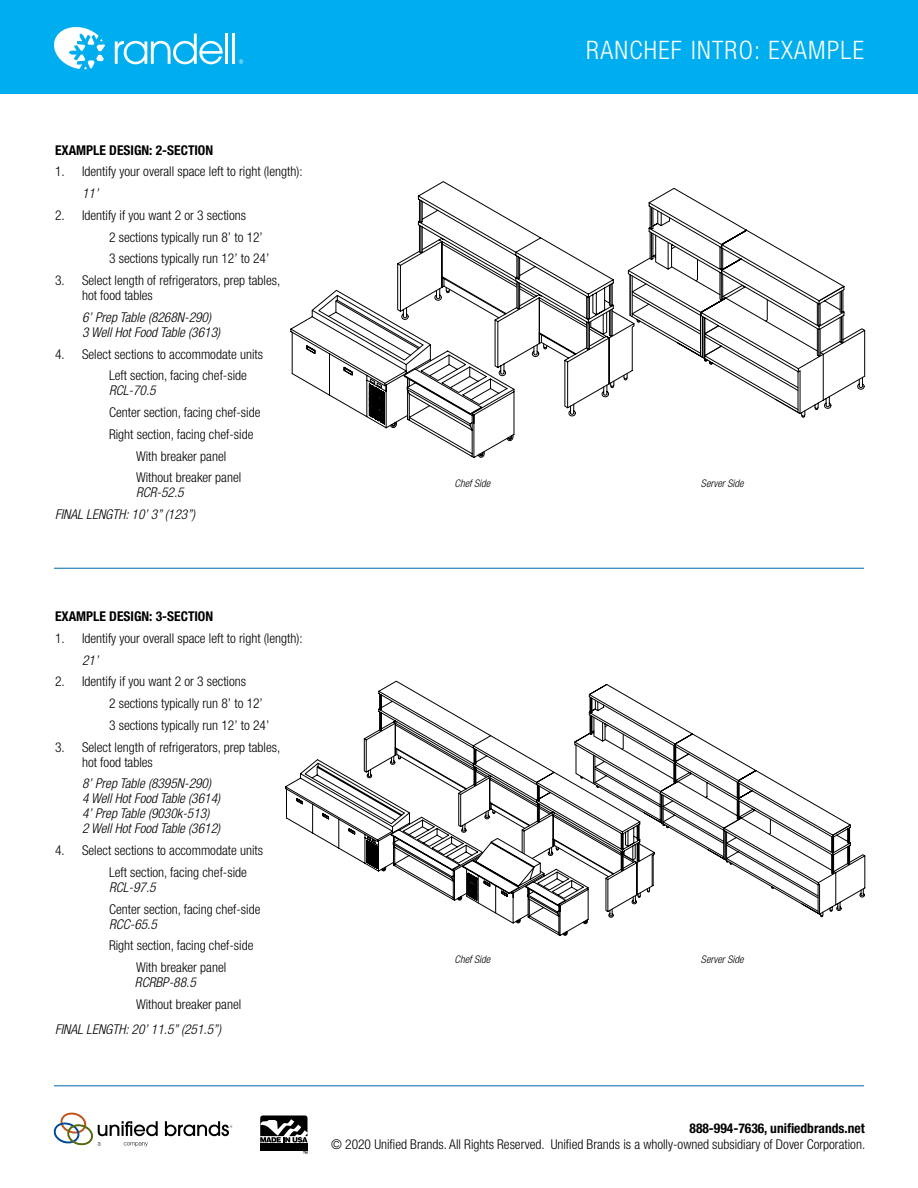
<style>
.page{position:relative;width:918px;height:1188px;background:#fff}
.page>*{position:absolute;margin:0;border:0;box-sizing:border-box;transform-origin:0 0}
.t1{font:300 condensed 25.5px "Helvetica Neue";letter-spacing:.05em;color:#fff}
.t2{font:300 condensed 13.5px/21.8px "Helvetica Neue";color:#000}
.t3{font:italic 300 condensed 13.5px/15px "Helvetica Neue";color:#000}
.t4{font:700 condensed 13.5px "Helvetica Neue";color:#000}
.t5{font:italic 300 condensed 10.5px "Helvetica Neue";color:#000}
</style>
<div class="page">
<div style="left:0;top:0;width:918px;height:94px;background:#00aeef"></div>
<hr style="left:54px;top:1085px;width:810px;height:1px;background:#0069aa">
<svg style="left:54px;top:27px;width:51px;height:42px"></svg>
<svg style="left:115px;top:34px;width:108px;height:30px"></svg>
<hr style="left:225px;top:34px;width:3px;height:30px;background:#fff">
<hr style="left:232px;top:34px;width:3px;height:30px;background:#fff">
<svg style="left:239px;top:59px;width:4px;height:5px"></svg>
<div style="left:260px;top:1143px;width:48px;height:8px;background:#000"></div>
<svg style="left:260px;top:1116px;width:48px;height:27px"></svg>
<svg style="left:303px;top:1151px;width:4px;height:3px"></svg>
<svg style="left:165px;top:1121px;width:67px;height:15px"></svg>
<svg style="left:53px;top:1112px;width:105px;height:35px"></svg>
<svg style="left:290px;top:305px;width:28px;height:77px"></svg>
<svg style="left:306px;top:308px;width:12px;height:81px"></svg>
<svg style="left:318px;top:181px;width:388px;height:277px"></svg>
<svg style="left:630px;top:206px;width:236px;height:207px"></svg>
<svg style="left:562px;top:930px;width:6px;height:6px"></svg>
<svg style="left:304px;top:693px;width:562px;height:231px"></svg>
<hr style="left:54px;top:568px;width:810px;height:1px;background:#0069aa">
<p class="t4" style="left:55px;top:142px;width:160px">EXAMPLE DESIGN: 2-SECTION</p>
<p class="t2" style="left:55px;top:161px;width:249px">1. Identify your overall space left to right (length):</p>
<p class="t3" style="left:82px;top:186px;width:18px">11’</p>
<p class="t2" style="left:109px;top:204px;width:162px;text-indent:-54px">2. Identify if you want 2 or 3 sections<br>2 sections typically run 8’ to 12’<br>3 sections typically run 12’ to 24’</p>
<p class="t2" style="left:82px;top:273px;width:200px;line-height:15px;text-indent:-27px">3. Select length of refrigerators, prep tables, hot food tables</p>
<p class="t3" style="left:82px;top:309px;width:140px">6’ Prep Table (8268N-290)<br>3 Well Hot Food Table (3613)</p>
<p class="t2" style="left:109px;top:343px;width:155px;text-indent:-54px">4. Select sections to accommodate units<br>Left section, facing chef-side</p>
<p class="t3" style="left:109px;top:383px;width:48px">RCL-70.5</p>
<p class="t2" style="left:109px;top:401px;width:153px;text-align:center">Center section, facing chef-side<br>Right section, facing chef-side<br>With breaker panel<br>Without breaker panel</p>
<p class="t3" style="left:55px;top:482px;width:142px;line-height:21.8px;text-indent:81px">RCR-52.5<br>FINAL LENGTH: 10’ 3” (123”)</p>
<h1 class="t1" style="left:586px;top:36px;width:279px">RANCHEF INTRO: EXAMPLE</h1>
<p class="t5" style="left:455px;top:478px;width:37px">Chef Side</p>
<p class="t5" style="left:701px;top:478px;width:44px">Server Side</p>
<p class="t4" style="left:55px;top:608px;width:160px">EXAMPLE DESIGN: 3-SECTION</p>
<p class="t2" style="left:55px;top:627px;width:249px">1. Identify your overall space left to right (length):</p>
<p class="t3" style="left:82px;top:652px;width:18px">21’</p>
<p class="t2" style="left:109px;top:671px;width:162px;text-indent:-54px">2. Identify if you want 2 or 3 sections<br>2 sections typically run 8’ to 12’<br>3 sections typically run 12’ to 24’</p>
<p class="t2" style="left:82px;top:739px;width:200px;line-height:15px;text-indent:-27px">3. Select length of refrigerators, prep tables, hot food tables</p>
<p class="t3" style="left:82px;top:776px;width:140px">8’ Prep Table (8395N-290)<br>4 Well Hot Food Table (3614)<br>4’ Prep Table (9030k-513)<br>2 Well Hot Food Table (3612)</p>
<p class="t2" style="left:109px;top:839px;width:155px;text-indent:-54px">4. Select sections to accommodate units<br>Left section, facing chef-side</p>
<p class="t3" style="left:109px;top:879px;width:48px">RCL-97.5</p>
<p class="t2" style="left:109px;top:898px;width:153px">Center section, facing chef-side</p>
<p class="t3" style="left:109px;top:916px;width:49px">RCC-65.5</p>
<p class="t2" style="left:109px;top:935px;width:146px;text-align:center">Right section, facing chef-side<br>With breaker panel</p>
<p class="t3" style="left:135px;top:975px;width:62px">RCRBP-88.5</p>
<p class="t2" style="left:136px;top:993px;width:107px">Without breaker panel</p>
<p class="t3" style="left:55px;top:1022px;width:167px">FINAL LENGTH: 20’ 11.5” (251.5”)</p>
<p class="t5" style="left:455px;top:954px;width:37px">Chef Side</p>
<p class="t5" style="left:701px;top:954px;width:44px">Server Side</p>
<p class="t4" style="left:690px;top:1120px;width:177px">888-994-7636, unifiedbrands.net</p>
<p class="t2" style="left:331px;top:1134px;width:536px">© 2020 Unified Brands. All Rights Reserved. Unified Brands is a wholly-owned subsidiary of Dover Corporation.</p>
</div>
